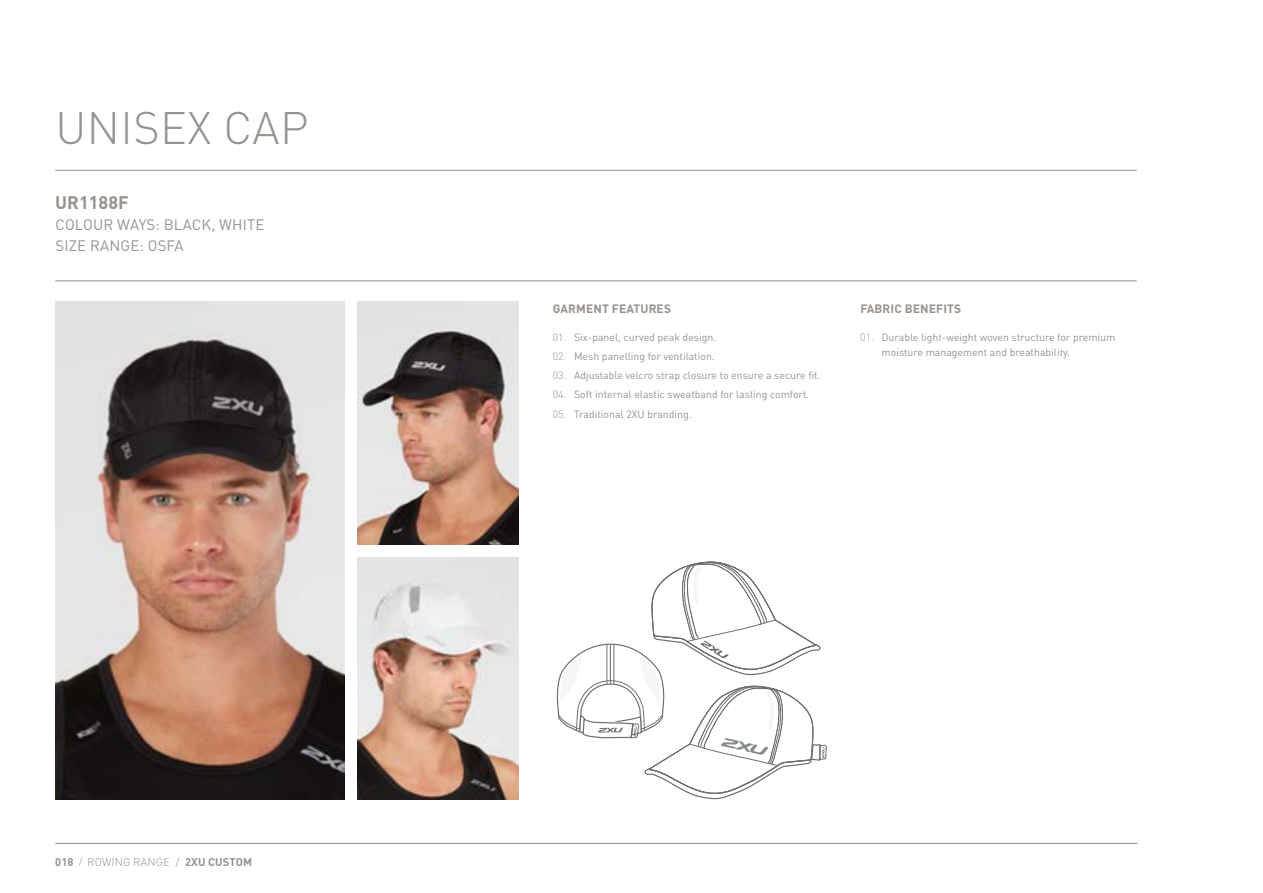
<style>
.page{position:relative;width:1263px;height:893px;background:#fff}
.page>*{position:absolute;margin:0;border:0;box-sizing:border-box;transform-origin:0 0}
.t1{font:300 45px "DIN Pro";letter-spacing:.01em;color:#97928e}
.t2{font:700 18px "DIN Pro";color:#97928e}
.t3{font:15px/21px "DIN Pro";letter-spacing:.01em;color:#97928e}
.t4{font:700 12px "DIN Pro";letter-spacing:.01em;color:#97928e}
.t5{font:700 11.1px "DIN Pro";letter-spacing:.01em;color:#97928e}
.t6{font:10.5px/15px "DIN Pro";color:#97928e}
.s1{font-weight:300;font-size:9.6px}
.s2{font-weight:300}
</style>
<div class="page">
<hr style="left:55px;top:281px;width:1082px;height:1px;background:#97928e">
<hr style="left:55px;top:170px;width:1082px;height:1px;background:#97928e">
<hr style="left:55px;top:843px;width:1082px;height:1px;background:#97928e">
<img style="left:357px;top:302px;width:162px;height:242px">
<img style="left:55px;top:302px;width:289px;height:497px">
<svg style="left:556px;top:561px;width:270px;height:238px"></svg>
<img style="left:357px;top:557px;width:162px;height:242px">
<h1 class="t1" style="left:56px;top:97px;width:254px">UNISEX CAP</h1>
<h2 class="t2" style="left:55px;top:190px;width:75px">UR1188F</h2>
<h3 class="t3" style="left:55px;top:213px;width:211px">COLOUR WAYS: BLACK, WHITE<br>SIZE RANGE: OSFA</h3>
<p class="t5" style="left:55px;top:854px;width:198px">018 <span class="s1">/</span> <span class="s2">ROWING RANGE /</span> 2XU CUSTOM</p>
<p class="t4" style="left:553px;top:300px;width:120px">GARMENT FEATURES</p>
<p class="t6" style="left:553px;top:329px;width:165px"><span class="s2">01.</span> Six-panel, curved peak design.</p>
<p class="t6" style="left:553px;top:348px;width:163px"><span class="s2">02.</span> Mesh panelling for ventilation.</p>
<p class="t6" style="left:553px;top:367px;width:269px"><span class="s2">03.</span> Adjustable velcro strap closure to ensure a secure fit.</p>
<p class="t6" style="left:553px;top:387px;width:258px"><span class="s2">04.</span> Soft internal elastic sweatband for lasting comfort.</p>
<p class="t6" style="left:553px;top:406px;width:140px"><span class="s2">05.</span> Traditional 2XU branding.</p>
<p class="t4" style="left:860px;top:300px;width:102px">FABRIC BENEFITS</p>
<p class="t6" style="left:881px;top:329px;width:235px;text-indent:-21px"><span class="s2">01.</span> Durable light-weight woven structure for premium moisture management and breathability.</p>
</div>
